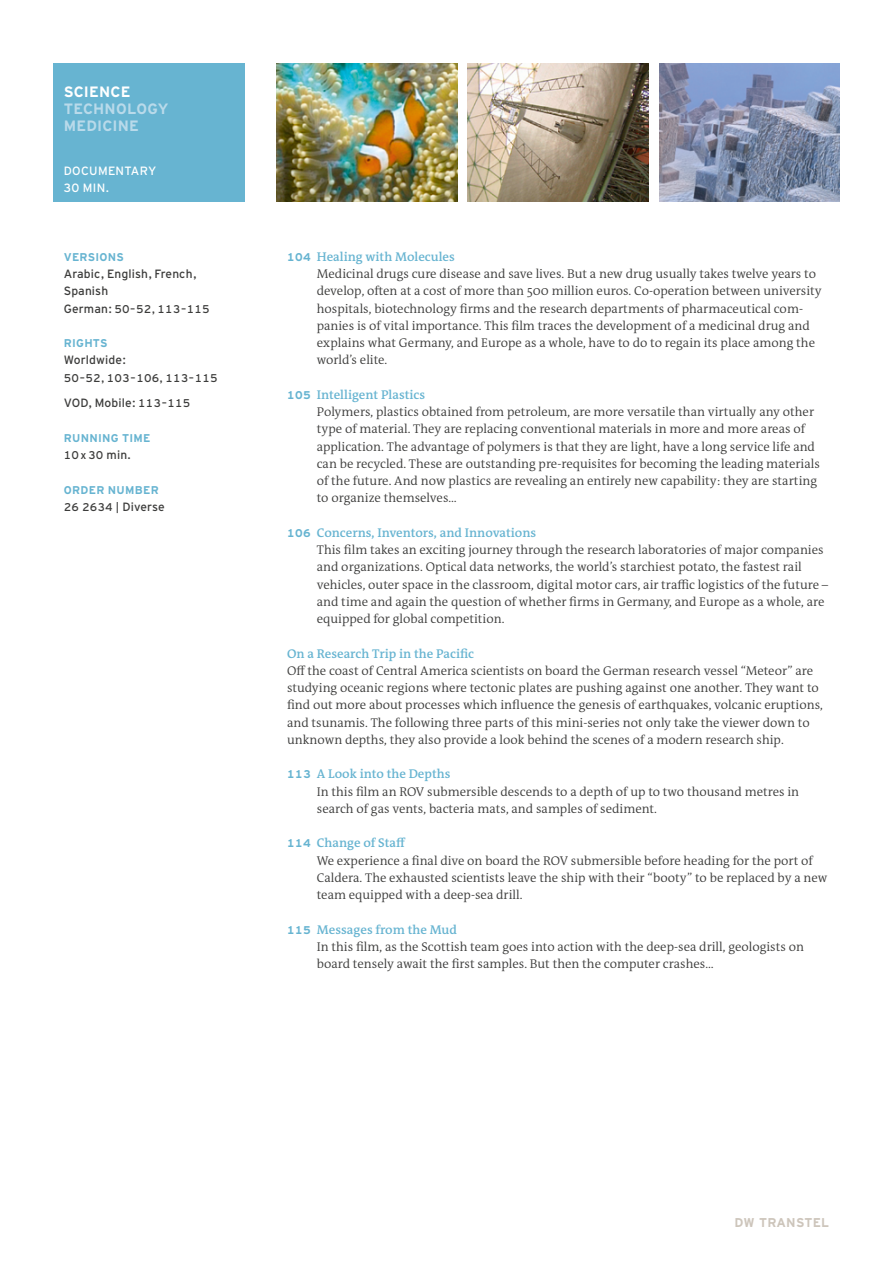
<style>
.page{position:relative;width:893px;height:1263px;background:#fff}
.page>*{position:absolute;margin:0;border:0;box-sizing:border-box;transform-origin:0 0}
.t1{font:700 15px/17.2px "Interstate DW";letter-spacing:.01em;color:#b9daea}
.t2{font:700 15px "Interstate DW";letter-spacing:.01em;color:#fff}
.t3{font:300 12.75px/17.2px "DW The Antiqua B W4";color:#3c3c3b}
.t4{font:600 12.75px "DW The Antiqua B W6";color:#67b4d1}
.t5{font:700 12.75px "Interstate DW Line";letter-spacing:.02em;color:#cdc5bb}
.t6{font:12px/17.2px "Interstate DW";letter-spacing:.01em;color:#3c3c3b}
.t7{font:12px/17.2px "Interstate DW";letter-spacing:.025em;color:#fff}
.t8{font:11.25px "Interstate DW Line";letter-spacing:.01em;color:#3c3c3b}
.t9{font:700 11.25px "Interstate DW";letter-spacing:.025em;color:#67b4d1}
.s1{font-family:"Interstate DW";font-size:12px}
.s2{font-family:"Interstate DW Line";font-size:11.25px}
.s3{font-size:12px}
.s4{font-family:"Interstate DW Line";font-weight:700;font-size:11.25px}
</style>
<div class="page">
<div style="left:53px;top:64px;width:191px;height:138px;background:#67b4d1"></div>
<img style="left:276px;top:64px;width:181px;height:138px">
<img style="left:468px;top:64px;width:180px;height:138px">
<img style="left:659px;top:64px;width:181px;height:138px">
<p class="t2" style="left:64px;top:83px;width:68px">SCIENCE</p>
<p class="t1" style="left:64px;top:100px;width:106px">TECHNOLOGY<br>MEDICINE</p>
<p class="t7" style="left:64px;top:162px;width:94px">DOCUMENTARY<br>30 MIN.</p>
<p class="t9" style="left:64px;top:251px;width:62px">VERSIONS</p>
<p class="t6" style="left:64px;top:265px;width:133px">Arabic, English, French,<br>Spanish</p>
<p class="t8" style="left:64px;top:302px;width:148px"><span class="s1">German:</span> 50 – 52, 113 – 115</p>
<p class="t9" style="left:64px;top:337px;width:45px">RIGHTS</p>
<p class="t6" style="left:64px;top:351px;width:63px">Worldwide:</p>
<p class="t8" style="left:64px;top:371px;width:155px">50 – 52, 103 – 106, 113 – 115</p>
<p class="t6" style="left:64px;top:394px;width:128px">VOD, Mobile: <span class="s2">113 – 115</span></p>
<p class="t9" style="left:64px;top:432px;width:88px">RUNNING TIME</p>
<p class="t8" style="left:64px;top:449px;width:68px">10x30 <span class="s3">min.</span></p>
<p class="t9" style="left:64px;top:483px;width:97px">ORDER NUMBER</p>
<p class="t8" style="left:64px;top:501px;width:103px">26 2634 | <span class="s1">Diverse</span></p>
<p class="t4" style="left:287px;top:248px;width:169px"><span class="s4">104</span> Healing with Molecules</p>
<p class="t3" style="left:317px;top:265px;width:506px">Medicinal drugs cure disease and save lives. But a new drug usually takes twelve years to develop, often at a cost of more than 500 million euros. Co-operation between university hospitals, biotechnology firms and the research departments of pharmaceutical com&shy;panies is of vital importance. This film traces the development of a medicinal drug and explains what Germany, and Europe as a whole, have to do to regain its place among the world’s elite.</p>
<p class="t4" style="left:287px;top:386px;width:140px"><span class="s4">105</span> Intelligent Plastics</p>
<p class="t3" style="left:317px;top:403px;width:505px">Polymers, plastics obtained from petroleum, are more versatile than virtually any other type of material. They are replacing conventional materials in more and more areas of application. The advantage of polymers is that they are light, have a long service life and can be recycled. These are outstanding pre-requisites for becoming the leading materials of the future. And now plastics are revealing an entirely new capability: they are starting to organize themselves…</p>
<p class="t4" style="left:287px;top:524px;width:251px"><span class="s4">106</span> Concerns, Inventors, and Innovations</p>
<p class="t3" style="left:317px;top:541px;width:513px">This film takes an exciting journey through the research laboratories of major companies and organizations. Optical data networks, the world’s starchiest potato, the fastest rail vehicles, outer space in the classroom, digital motor cars, air traffic logistics of the future – and time and again the question of whether firms in Germany, and Europe as a whole, are equipped for global competition.</p>
<p class="t4" style="left:287px;top:645px;width:189px">On a Research Trip in the Pacific</p>
<p class="t3" style="left:287px;top:662px;width:537px">Off the coast of Central America scientists on board the German research vessel “Meteor” are studying oceanic regions where tectonic plates are pushing against one another. They want to find out more about processes which influence the genesis of earthquakes, volcanic eruptions, and tsunamis. The following three parts of this mini-series not only take the viewer down to unknown depths, they also provide a look behind the scenes of a modern research ship.</p>
<p class="t4" style="left:287px;top:766px;width:165px"><span class="s4">113</span> A Look into the Depths</p>
<p class="t3" style="left:317px;top:783px;width:484px">In this film an ROV submersible descends to a depth of up to two thousand metres in search of gas vents, bacteria mats, and samples of sediment.</p>
<p class="t4" style="left:287px;top:835px;width:120px"><span class="s4">114</span> Change of Staff</p>
<p class="t3" style="left:317px;top:852px;width:512px">We experience a final dive on board the ROV submersible before heading for the port of<br>Caldera. The exhausted scientists leave the ship with their “booty” to be replaced by a new team equipped with a deep-sea drill.</p>
<p class="t4" style="left:287px;top:921px;width:171px"><span class="s4">115</span> Messages from the Mud</p>
<p class="t3" style="left:317px;top:938px;width:489px">In this film, as the Scottish team goes into action with the deep-sea drill, geologists on board tensely await the first samples. But then the computer crashes…</p>
<p class="t5" style="left:735px;top:1215px;width:96px">DW TRANSTEL</p>
</div>
